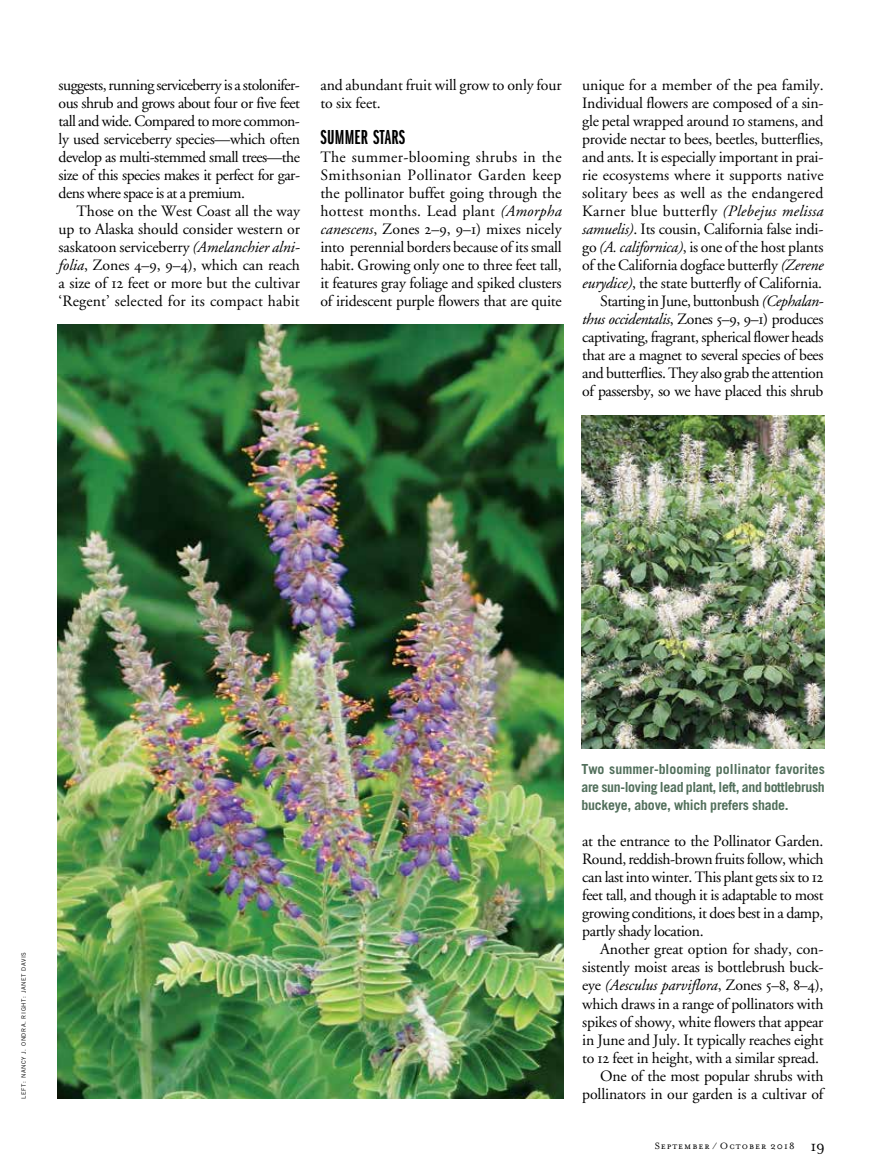
<style>
.page{position:relative;width:891px;height:1175px;background:#fff}
.page>*{position:absolute;margin:0;border:0;box-sizing:border-box;transform-origin:0 0}
.t1{font:21px "Franklin Gothic Demi X Comp";letter-spacing:.01em;color:#000}
.t2{font:15.75px/18px "Adobe Garamond Regular Os F";letter-spacing:-.015em;color:#000;text-align:justify}
.t3{font:15.75px "Adobe Garamond Italic Os F";letter-spacing:-.005em;color:#000}
.t4{font:700 13.8px/18px "Trade Gothic";letter-spacing:-.015em;color:#516f5b;text-align:justify}
.t5{font:10.5px "Mrs Eaves Small Caps";letter-spacing:.095em;color:#000}
.t6{font:6px "Trade Gothic";letter-spacing:.095em;color:#000}
.s1{font-family:"Adobe Garamond Italic Os F"}
.s2{font-family:"Adobe Garamond Regular Os F"}
.s3{font-family:"Mrs Eaves Roman"}
.s4{font-family:"Mrs Eaves Roman";font-size:16.5px}
</style>
<div class="page">
<img style="left:57px;top:324px;width:506px;height:774px">
<img style="left:581px;top:415px;width:244px;height:333px">
<p class="t2" style="left:59px;top:76px;width:243px">suggests, running serviceberry is a stolonifer&shy;ous shrub and grows about four or five feet tall and wide. Compared to more common&shy;ly used serviceberry species—which often develop as multi-stemmed small trees—the size of this species makes it perfect for gar&shy;dens where space is at a premium.</p>
<p class="t2" style="left:59px;top:202px;width:243px;text-indent:18px">Those on the West Coast all the way up to Alaska should consider western or saskatoon serviceberry <span class="s1">(Amelanchier alni&shy;folia</span>, Zones 4–9, 9–4), which can reach a size of 12 feet or more but the cultivar ‘Regent’ selected for its compact habit</p>
<p class="t2" style="left:320px;top:76px;width:243px">and abundant fruit will grow to only four to six feet.</p>
<h1 class="t1" style="left:320px;top:126px;width:86px">SUMMER STARS</h1>
<p class="t2" style="left:320px;top:148px;width:243px">The summer-blooming shrubs in the Smithsonian Pollinator Garden keep the pollinator buffet going through the hottest months. Lead plant <span class="s1">(Amorpha canescens</span>, Zones 2–9, 9–1) mixes nicely into perennial borders because of its small habit. Growing only one to three feet tall, it features gray foliage and spiked clusters of iridescent purple flowers that are quite</p>
<p class="t2" style="left:582px;top:76px;width:243px;text-align:right">unique for a member of the pea family.<br>Individual flowers are composed of a sin&shy;gle petal wrapped around 10 stamens, and provide nectar to bees, beetles, butterflies, and ants. It is especially important in prai&shy;rie ecosystems where it supports native solitary bees as well as the endangered Karner blue butterfly <span class="s1">(Plebejus melissa samuelis)</span>. Its cousin, California false indi&shy;go <span class="s1">(A. californica)</span>, is one of the host plants of the California dogface butterfly <span class="s1">(Zerene eurydice)</span>, the state butterfly of California.<br>Starting in June, buttonbush <span class="s1">(Cephalan&shy;thus occidentalis</span>, Zones 5–9, 9–1) produces captivating, fragrant, spherical flower heads that are a magnet to several species of bees and butterflies. They also grab the attention of passersby, so we have placed this shrub</p>
<p class="t6" style="left:20px;top:1098px;width:148px;rotate:-90deg">left: nancy j. ondra. right: janet Davis</p>
<p class="t4" style="left:581px;top:760px;width:245px">Two summer-blooming pollinator favorites are sun-loving lead plant, left, and bottlebrush buckeye, above, which prefers shade.</p>
<p class="t2" style="left:582px;top:832px;width:243px">at the entrance to the Pollinator Garden.<br>Round, reddish-brown fruits follow, which can last into winter. This plant gets six to 12 feet tall, and though it is adaptable to most growing conditions, it does best in a damp, partly shady location.</p>
<p class="t2" style="left:582px;top:940px;width:243px;text-align:right">Another great option for shady, con&shy;sistently moist areas is bottlebrush buck-</p>
<p class="t3" style="left:582px;top:977px;width:243px"><span class="s2">eye</span> (Aesculus parviflora<span class="s2">, Zones 5–8, 8–4),</span></p>
<p class="t2" style="left:582px;top:994px;width:243px;text-align:right">which draws in a range of pollinators with spikes of showy, white flowers that appear in June and July. It typically reaches eight to 12 feet in height, with a similar spread.<br>One of the most popular shrubs with pollinators in our garden is a cultivar of</p>
<p class="t5" style="left:655px;top:1140px;width:172px">September / October <span class="s3">2018</span> <span class="s4">19</span></p>
</div>
